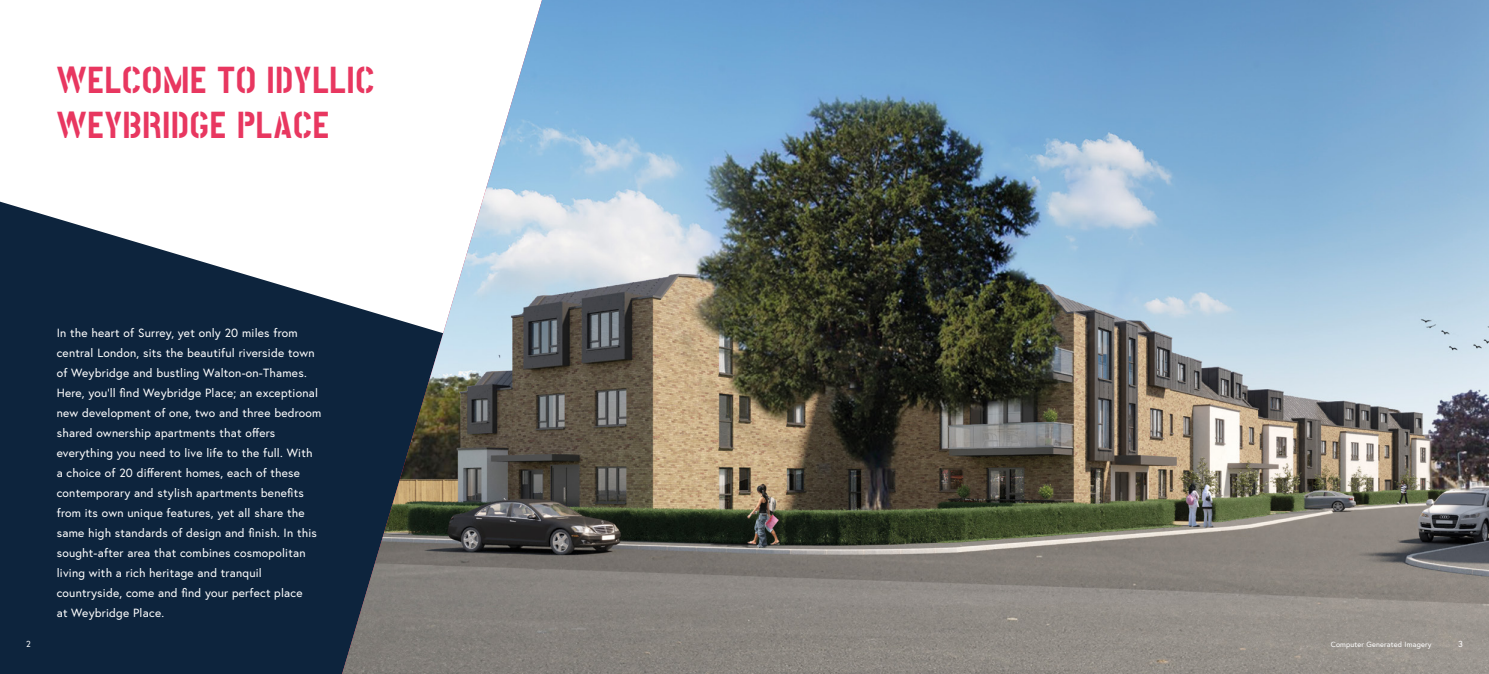
<style>
.page{position:relative;width:1489px;height:674px;background:#fff}
.page>*{position:absolute;margin:0;border:0;box-sizing:border-box;transform-origin:0 0}
.t1{font:200 37.5px/45px "Stick No Bills";letter-spacing:.025em;color:#e83760}
.t2{font:11.88px/20px "Europa";letter-spacing:.02em;color:#fff}
.t3{font:8.75px "Europa";color:#fff}
.t4{font:7.5px "Europa";letter-spacing:.02em;color:#fff}
</style>
<div class="page">
<svg style="left:0;top:201px;width:342px;height:472px;background:#273b52"></svg>
<img style="left:342px;top:0;width:1146px;height:673px">
<h1 class="t1" style="left:57px;top:58px;width:319px">WELCOME TO IDYLLIC<br>WEYBRIDGE PLACE</h1>
<p class="t2" style="left:57px;top:322px;width:266px">In the heart of Surrey, yet only 20 miles from central London, sits the beautiful riverside town of Weybridge and bustling Walton-on-Thames.<br>Here, you’ll find Weybridge Place; an exceptional new development of one, two and three bedroom shared ownership apartments that offers everything you need to live life to the full. With a choice of 20 different homes, each of these contemporary and stylish apartments benefits from its own unique features, yet all share the same high standards of design and finish. In this sought-after area that combines cosmopolitan living with a rich heritage and tranquil countryside, come and find your perfect place<br>at Weybridge Place.</p>
<p class="t3" style="left:26px;top:637px;width:6px">2</p>
<p class="t4" style="left:1330px;top:639px;width:102px">Computer Generated Imagery</p>
<p class="t3" style="left:1457px;top:637px;width:6px">3</p>
</div>
